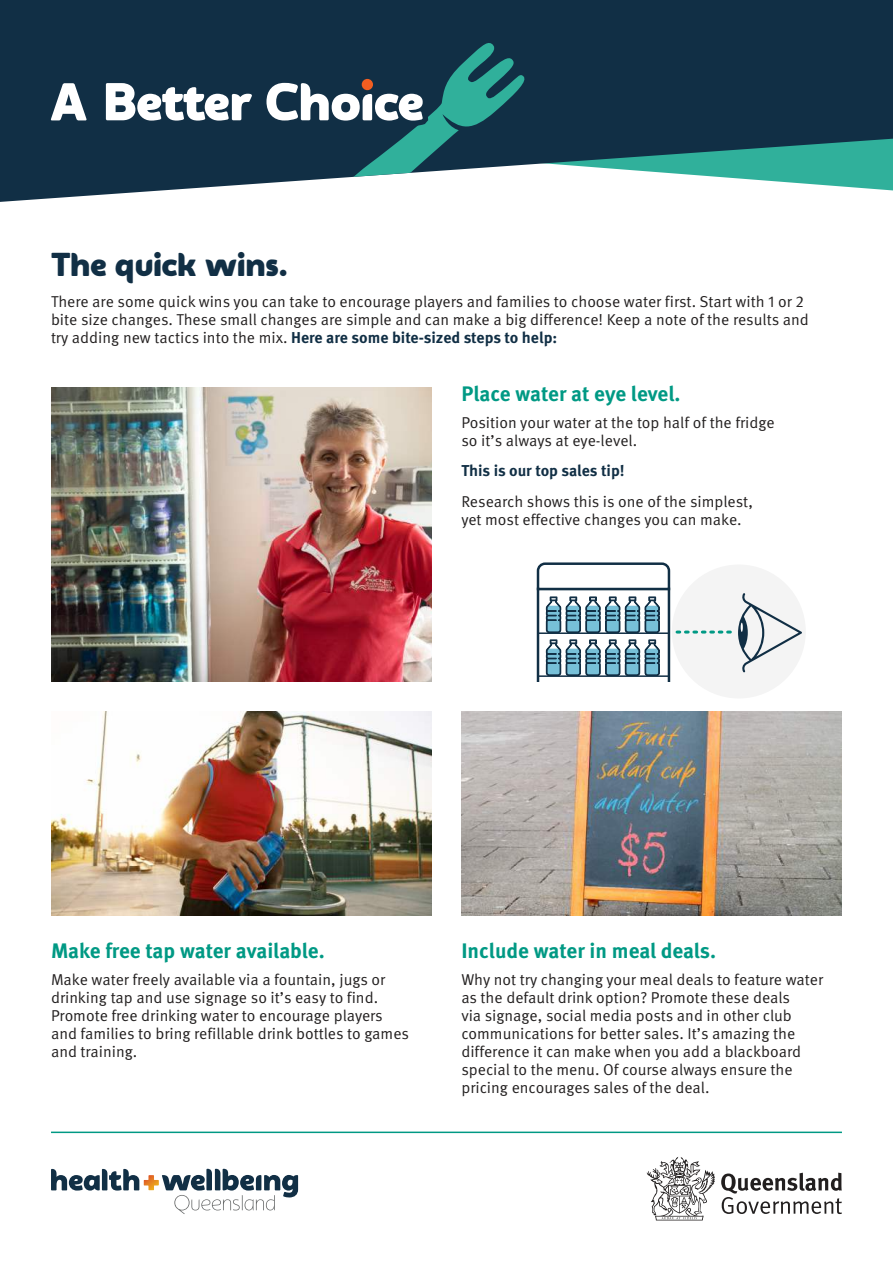
<style>
.page{position:relative;width:893px;height:1263px;background:#fff}
.page>*{position:absolute;margin:0;border:0;box-sizing:border-box;transform-origin:0 0}
.t1{font:900 33px "Auro";color:#112f45}
.t2{font:700 21px "Meta Pro";color:#009984}
.t3{font:15.75px/18px "Meta Pro Norm";color:#221f1f}
.t4{font:700 15.75px "Meta Pro";color:#112f45}
.s1{font-family:"Meta Pro Norm";font-weight:400;color:#221f1f}
</style>
<div class="page">
<hr style="left:51px;top:1131px;width:791px;height:2px;background:#009984">
<svg style="left:721px;top:1173px;width:121px;height:41px"></svg>
<svg style="left:647px;top:1157px;width:68px;height:63px"></svg>
<img style="left:144px;top:1175px;width:15px;height:15px">
<svg style="left:51px;top:1169px;width:88px;height:21px"></svg>
<svg style="left:162px;top:1169px;width:136px;height:45px"></svg>
<svg style="left:0;top:0;width:893px;height:202px;background:#284a5b"></svg>
<svg style="left:51px;top:83px;width:36px;height:37px"></svg>
<svg style="left:106px;top:83px;width:146px;height:38px"></svg>
<svg style="left:266px;top:41px;width:261px;height:161px"></svg>
<img style="left:51px;top:387px;width:381px;height:295px">
<img style="left:51px;top:712px;width:381px;height:204px">
<img style="left:461px;top:712px;width:381px;height:204px">
<div style="left:672px;top:564px;width:134px;height:134px;background:#f4f4f4;border-radius:50%"></div>
<svg style="left:738px;top:593px;width:64px;height:79px"></svg>
<svg style="left:536px;top:562px;width:135px;height:120px"></svg>
<svg style="left:677px;top:630px;width:53px;height:3px"></svg>
<h1 class="t1" style="left:51px;top:252px;width:238px">The quick wins.</h1>
<p class="t3" style="left:51px;top:294px;width:759px">There are some quick wins you can take to encourage players and families to choose water first. Start with 1 or 2 bite size changes. These small changes are simple and can make a big difference! Keep a note of the results and</p>
<p class="t4" style="left:51px;top:331px;width:508px"><span class="s1">try adding new tactics into the mix.</span> Here are some bite-sized steps to help:</p>
<h2 class="t2" style="left:461px;top:385px;width:221px">Place water at eye level.</h2>
<p class="t3" style="left:461px;top:414px;width:315px">Position your water at the top half of the fridge so it’s always at eye-level.</p>
<p class="t4" style="left:461px;top:465px;width:165px">This is our top sales tip!</p>
<p class="t3" style="left:461px;top:494px;width:293px">Research shows this is one of the simplest, yet most effective changes you can make.</p>
<h2 class="t2" style="left:51px;top:943px;width:275px">Make free tap water available.</h2>
<p class="t3" style="left:51px;top:971px;width:360px">Make water freely available via a fountain, jugs or drinking tap and use signage so it’s easy to find.<br>Promote free drinking water to encourage players and families to bring refillable drink bottles to games and training.</p>
<h2 class="t2" style="left:461px;top:943px;width:256px">Include water in meal deals.</h2>
<p class="t3" style="left:461px;top:971px;width:363px">Why not try changing your meal deals to feature water as the default drink option? Promote these deals<br>via signage, social media posts and in other club communications for better sales. It’s amazing the difference it can make when you add a blackboard special to the menu. Of course always ensure the pricing encourages sales of the deal.</p>
</div>
